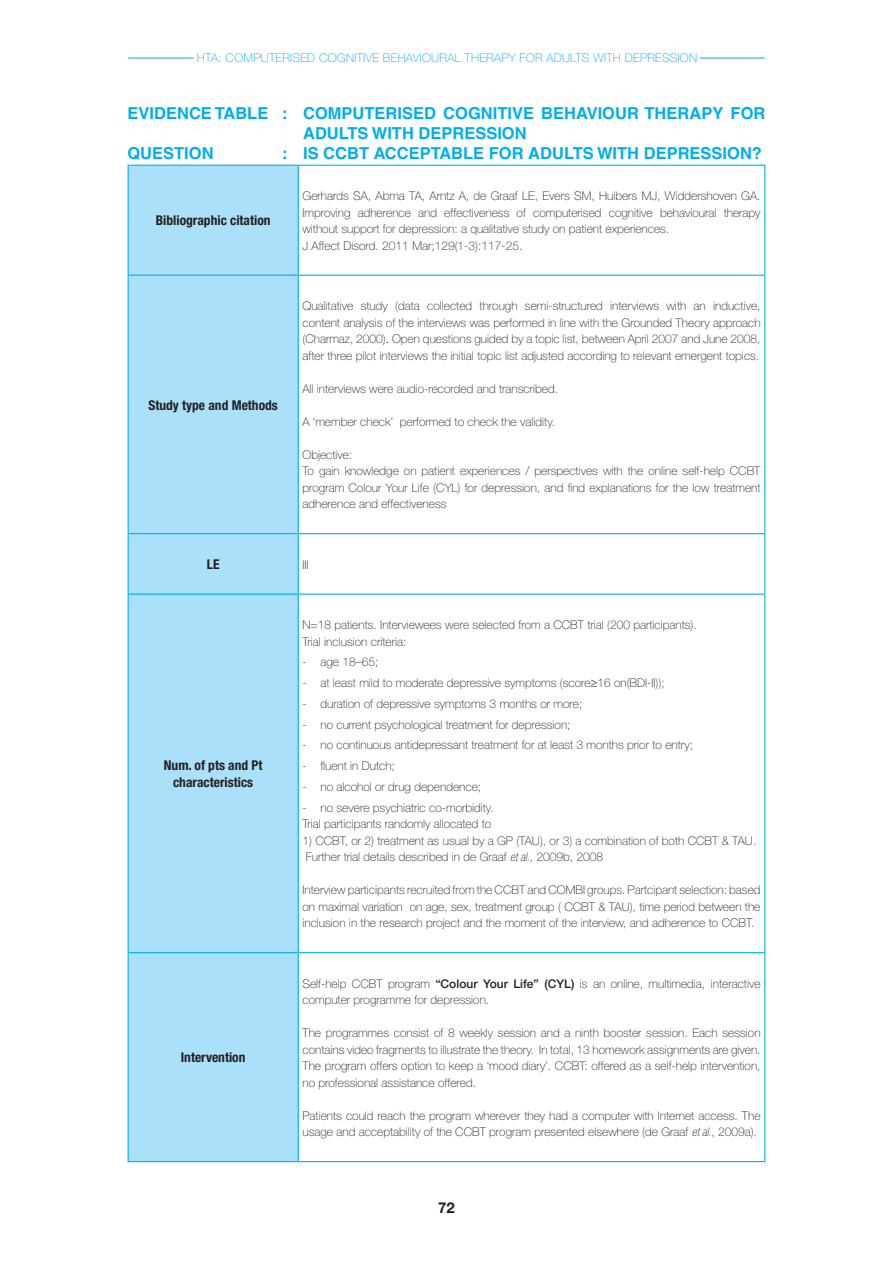
<style>
.page{position:relative;width:893px;height:1263px;background:#fff}
.page>*{position:absolute;margin:0;border:0;box-sizing:border-box;transform-origin:0 0}
.t1{font:700 16.5px "Helvetica";color:#00aeef}
.t2{font:700 15px "Helvetica Neue";color:#231f20}
.t3{font:700 condensed 13.5px/16.5px "Helvetica Neue";color:#231f20;text-align:center}
.t4{font:100 12px/16.5px "Helvetica Neue";color:#231f20}
.t5{font:100 12px "Helvetica Neue";letter-spacing:.02em;color:#00aeef}
.s1{font-family:"Arial";font-weight:400}
.s2{font-style:italic;font-stretch:condensed}
.s3{font-weight:500}
</style>
<div class="page">
<hr style="left:128px;top:58px;width:66px;height:1px;background:#00aeef">
<hr style="left:700px;top:58px;width:65px;height:1px;background:#00aeef">
<div style="left:129px;top:166px;width:169px;height:995px;background:#aae0f9"></div>
<hr style="left:129px;top:275px;width:169px;height:1px;background:#00aeef">
<hr style="left:299px;top:275px;width:466px;height:1px;background:#00aeef">
<hr style="left:129px;top:533px;width:169px;height:1px;background:#00aeef">
<hr style="left:299px;top:533px;width:466px;height:1px;background:#00aeef">
<hr style="left:129px;top:594px;width:169px;height:1px;background:#00aeef">
<hr style="left:299px;top:594px;width:466px;height:1px;background:#00aeef">
<hr style="left:129px;top:952px;width:169px;height:1px;background:#00aeef">
<hr style="left:299px;top:952px;width:466px;height:1px;background:#00aeef">
<hr style="left:128px;top:1161px;width:170px;height:1px;background:#00aeef">
<hr style="left:298px;top:1161px;width:467px;height:1px;background:#00aeef">
<hr style="left:128px;top:165px;width:170px;height:1px;background:#00aeef">
<hr style="left:298px;top:165px;width:467px;height:1px;background:#00aeef">
<hr style="left:764px;top:166px;width:1px;height:109px;background:#00aeef">
<hr style="left:764px;top:276px;width:1px;height:257px;background:#00aeef">
<hr style="left:764px;top:534px;width:1px;height:60px;background:#00aeef">
<hr style="left:764px;top:595px;width:1px;height:357px;background:#00aeef">
<hr style="left:764px;top:953px;width:1px;height:208px;background:#00aeef">
<hr style="left:128px;top:166px;width:1px;height:109px;background:#00aeef">
<hr style="left:298px;top:166px;width:1px;height:109px;background:#00aeef">
<hr style="left:128px;top:275px;width:1px;height:259px;background:#00aeef">
<hr style="left:298px;top:275px;width:1px;height:259px;background:#00aeef">
<hr style="left:128px;top:534px;width:1px;height:60px;background:#00aeef">
<hr style="left:298px;top:534px;width:1px;height:60px;background:#00aeef">
<hr style="left:128px;top:594px;width:1px;height:359px;background:#00aeef">
<hr style="left:298px;top:594px;width:1px;height:359px;background:#00aeef">
<hr style="left:128px;top:953px;width:1px;height:208px;background:#00aeef">
<hr style="left:298px;top:953px;width:1px;height:208px;background:#00aeef">
<p class="t5" style="left:197px;top:51px;width:502px">HTA: Computerised Cognitive Behavioural Therapy for Adults with Depression</p>
<h1 class="t1" style="left:128px;top:103px;width:639px">EVIDENCE TABLE : COMPUTERISED COGNITIVE BEHAVIOUR THERAPY FOR</h1>
<h1 class="t1" style="left:303px;top:123px;width:225px">ADULTS WITH DEPRESSION</h1>
<h1 class="t1" style="left:128px;top:143px;width:88px">QUESTION</h1>
<h1 class="t1" style="left:282px;top:143px;width:481px">: IS CCBT ACCEPTABLE FOR ADULTS WITH DEPRESSION?</h1>
<p class="t3" style="left:156px;top:212px;width:116px">Bibliographic citation</p>
<p class="t3" style="left:148px;top:396px;width:131px">Study type and Methods</p>
<p class="t4" style="left:302px;top:188px;width:460px">Gerhards SA, Abma TA, Arntz A, de Graaf LE, Evers SM , Huibers MJ, Widdershoven GA.<br>Improving adherence and effectiveness of computerised cognitive behavioural therapy without support for depression: a qualitative study on patient experiences.<br>J Affect Disord. 2011 Mar;129(1-3):117-25.</p>
<p class="t4" style="left:302px;top:298px;width:460px;text-align:justify">Qualitative study (data collected through semi-structured interviews with an inductive, content analysis of the interviews was performed in line with the Grounded Theory approach (Charmaz, 2000)<span class="s1">.</span> Open questions guided by a topic list, between April 2007 and June 2008, after three pilot interviews the initial topic list adjusted according to relevant emergent topics.</p>
<p class="t4" style="left:302px;top:380px;width:257px">All interviews were audio-recorded and transcribed.</p>
<p class="t4" style="left:302px;top:413px;width:254px">A ‘member check’ performed to check the validity.</p>
<p class="t4" style="left:302px;top:446px;width:460px">Objective:<br>To gain knowledge on patient experiences / perspectives with the online self-help CCBT program Colour Your Life (CYL) for depression, and find explanations for the low treatment adherence and effectiveness</p>
<p class="t3" style="left:207px;top:556px;width:14px">LE</p>
<p class="t4" style="left:302px;top:556px;width:3px">III</p>
<p class="t3" style="left:164px;top:757px;width:100px">Num. of pts and Pt characteristics</p>
<p class="t3" style="left:181px;top:1049px;width:66px">Intervention</p>
<p class="t4" style="left:302px;top:616px;width:396px">N=18 patients. Interviewees were selected from a CCBT trial (200 participants).<br>Trial inclusion criteria:</p>
<p class="t4" style="left:302px;top:654px;width:78px">- age 18–65;</p>
<p class="t4" style="left:302px;top:674px;width:364px">- at least mild to moderate depressive symptoms (score≥16 on(BDI -II));</p>
<p class="t4" style="left:302px;top:695px;width:281px">- duration of depressive symptoms 3 months or more;</p>
<p class="t4" style="left:302px;top:716px;width:270px">- no current psychological treatment for depression;</p>
<p class="t4" style="left:302px;top:737px;width:392px">- no continuous antidepressant treatment for at least 3 months prior to entry;</p>
<p class="t4" style="left:302px;top:757px;width:94px">- fluent in Dutch;</p>
<p class="t4" style="left:302px;top:778px;width:180px">- no alcohol or drug dependence;</p>
<p class="t4" style="left:302px;top:799px;width:193px">- no severe psychiatric co-morbidity.<br>Trial participants randomly allocated to</p>
<p class="t4" style="left:302px;top:832px;width:455px">1) CCBT, or 2) treatment as usual by a GP (TAU), or 3) a combination of both CCBT &amp; TAU.<br>Further trial details described in de Graaf <span class="s2">et al.</span>, 2009b, 2008</p>
<p class="t4" style="left:302px;top:881px;width:460px;text-align:justify">Interview participants recruited from the CCBT and COM BI groups. Partcipant selection: based on maximal variation on age, sex, treatment group ( CCBT &amp; TAU), time period between the inclusion in the research project and the moment of the interview, and adherence to CCBT.</p>
<p class="t4" style="left:302px;top:975px;width:460px">Self-help CCBT program <span class="s3">“Colour Your Life” (CYL)</span> is an online, multimedia, interactive computer programme for depression.</p>
<p class="t4" style="left:302px;top:1024px;width:460px;text-align:justify">The programmes consist of 8 weekly session and a ninth booster session. Each session contains video fragments to illustrate the theory. In total, 13 homework assignments are given.<br>The program offers option to keep a ‘mood diary’. CCBT: offered as a self-help intervention, no professional assistance offered.</p>
<p class="t4" style="left:302px;top:1107px;width:460px">Patients could reach the program wherever they had a computer with Internet access. The usage and acceptability of the CCBT program presented elsewhere (de Graaf <span class="s2">et al.</span>, 2009a).</p>
<p class="t2" style="left:438px;top:1199px;width:18px">72</p>
</div>
